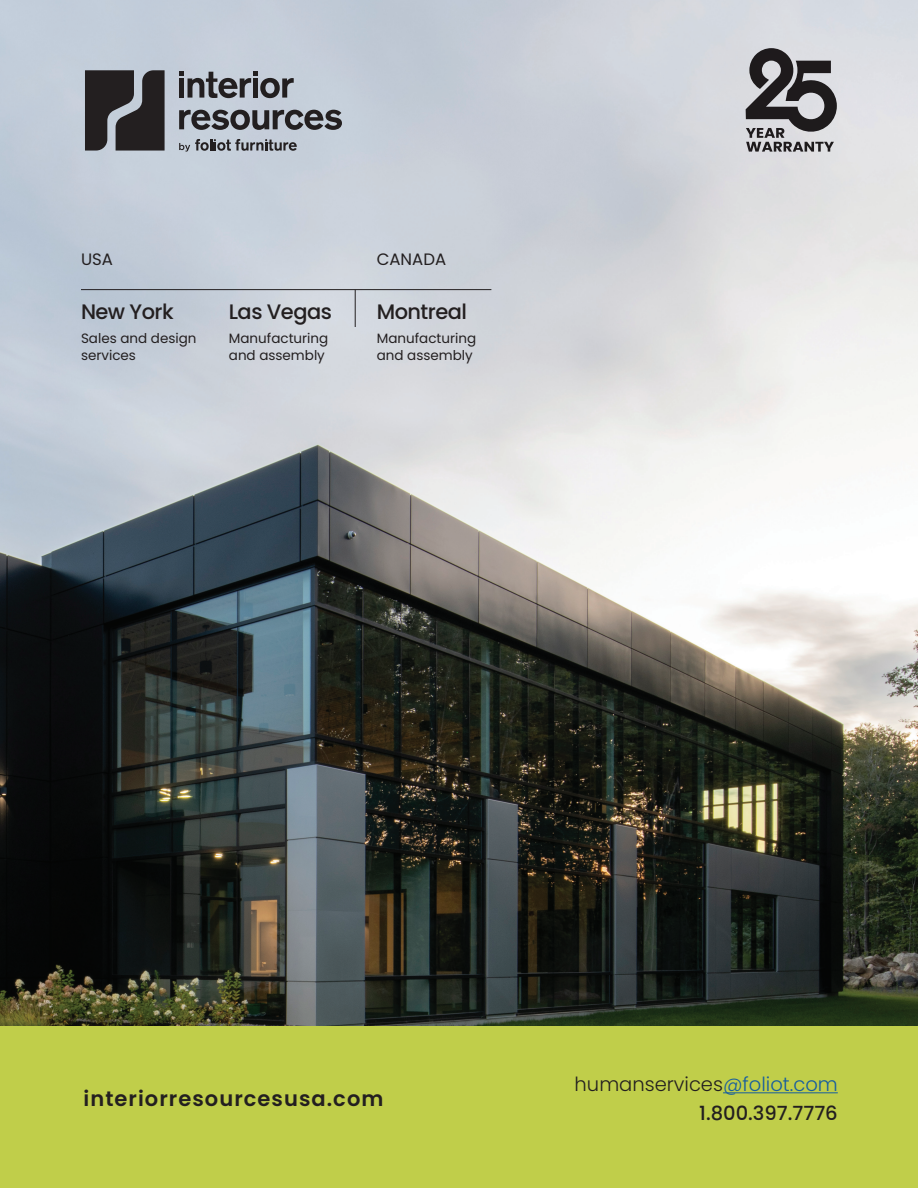
<style>
.page{position:relative;width:918px;height:1188px;background:#fff}
.page>*{position:absolute;margin:0;border:0;box-sizing:border-box;transform-origin:0 0}
.t1{font:600 21px "Poppins";letter-spacing:.05em;color:#231f20}
.t2{font:500 21px "Poppins";letter-spacing:-.025em;color:#231f20}
.t3{font:500 19.5px/28.5px "Poppins";color:#231f20;text-align:right}
.t4{font:16.5px "Poppins";color:#231f20}
.t5{font:13.5px/16.5px "Poppins";color:#231f20}
.s1{font-weight:300}
.s2{font-weight:300;color:#175d9e}
</style>
<div class="page">
<img style="left:0;top:0;width:918px;height:1026px">
<svg style="left:746px;top:48px;width:91px;height:104px;background:#807e81"></svg>
<svg style="left:85px;top:70px;width:80px;height:81px;background:#3b393c"></svg>
<svg style="left:179px;top:110px;width:163px;height:20px;background:#6c6d73"></svg>
<svg style="left:179px;top:71px;width:115px;height:27px;background:#7e8188"></svg>
<svg style="left:179px;top:139px;width:118px;height:13px;background:#8c9198"></svg>
<div style="left:0;top:1026px;width:918px;height:162px;background:#c0ce4a"></div>
<hr style="left:723px;top:1092px;width:115px;height:1px;background:#175d9e">
<hr style="left:81px;top:289px;width:410px;height:1px;background:#231f20">
<hr style="left:355px;top:290px;width:1px;height:37px;background:#231f20">
<p class="t4" style="left:81px;top:250px;width:33px">USA</p>
<h1 class="t2" style="left:81px;top:300px;width:94px">New York</h1>
<p class="t5" style="left:81px;top:331px;width:117px">Sales and design services</p>
<h1 class="t2" style="left:229px;top:300px;width:105px">Las Vegas</h1>
<p class="t5" style="left:229px;top:331px;width:101px">Manufacturing and assembly</p>
<p class="t4" style="left:377px;top:250px;width:71px">CANADA</p>
<h1 class="t2" style="left:377px;top:300px;width:92px">Montreal</h1>
<p class="t5" style="left:377px;top:331px;width:101px">Manufacturing and assembly</p>
<h1 class="t1" style="left:84px;top:1086px;width:301px">interiorresourcesusa.com</h1>
<h2 class="t3" style="left:575px;top:1070px;width:265px"><span class="s1">humanservices</span><span class="s2">@foliot.com<br></span>1.800.397.7776</h2>
</div>
